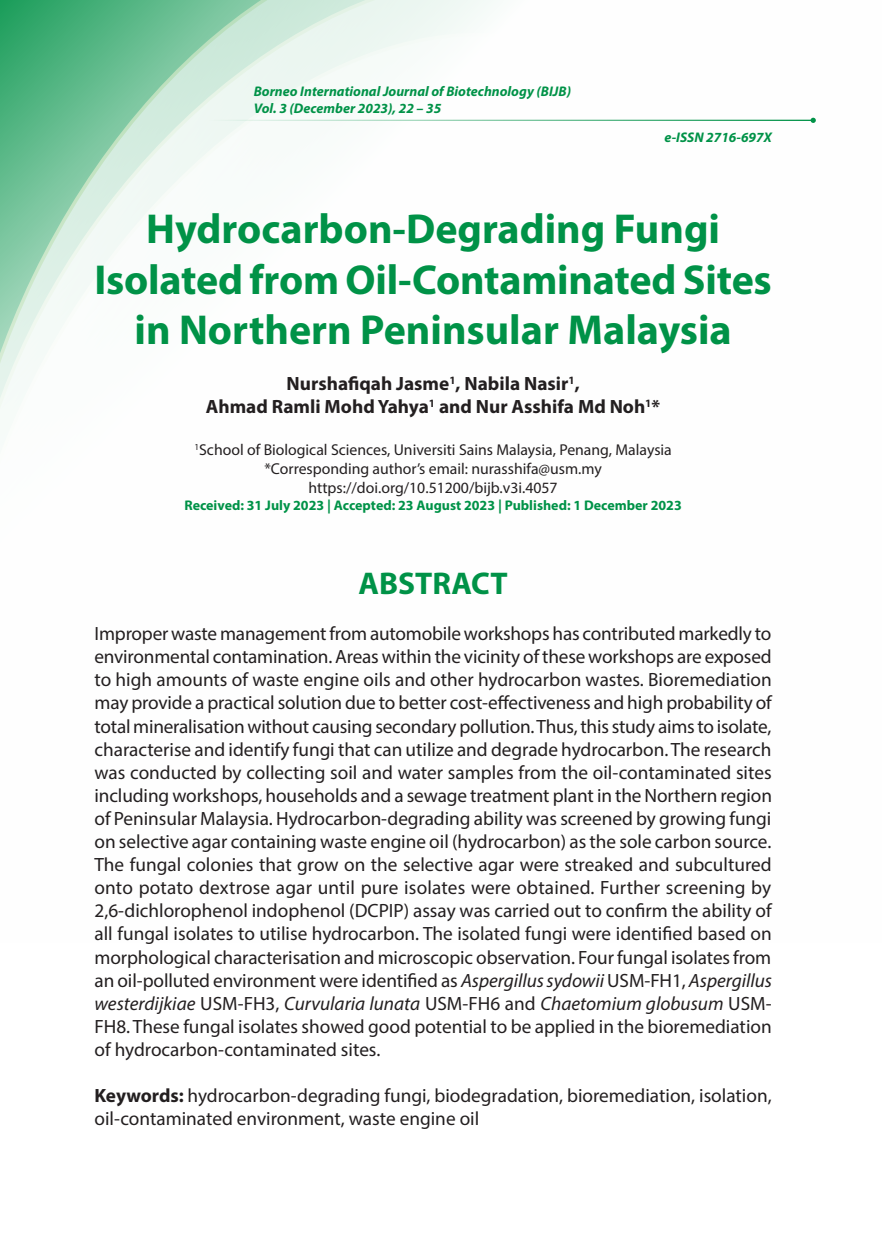
<style>
.page{position:relative;width:882px;height:1260px;background:#fff}
.page>*{position:absolute;margin:0;border:0;box-sizing:border-box;transform-origin:0 0}
.t1{font:700 42px/50.4px "Myriad Pro";color:#009247;text-align:center}
.t2{font:700 31.5px "Myriad Pro";color:#009247}
.t3{font:19.25px/23.1px "Myriad Pro";color:#231f20;text-align:justify}
.t4{font:700 19.25px/23.1px "Myriad Pro";color:#231f20;text-align:center}
.t5{font:15.75px/18.9px "Myriad Pro";color:#231f20;text-align:center}
.t6{font:italic 700 14px/16.8px "Myriad Pro";color:#009247}
.t7{font:700 14px "Myriad Pro";color:#009247}
.s1{font-style:italic}
.s2{font-weight:700}
</style>
<div class="page">
<svg style="left:0;top:0;width:697px;height:408px"></svg>
<hr style="left:195px;top:120px;width:618px;height:1px;background:#009247">
<svg style="left:811px;top:118px;width:5px;height:5px"></svg>
<p class="t6" style="left:254px;top:83px;width:319px">Borneo International Journal of Biotechnology (BIJB)<br>Vol. 3 (December 2023), 22 – 35</p>
<p class="t6" style="left:665px;top:128px;width:109px">e-ISSN 2716-697X</p>
<h1 class="t1" style="left:95px;top:203px;width:679px">Hydrocarbon-Degrading Fungi<br>Isolated from Oil-Contaminated Sites in Northern Peninsular Malaysia</h1>
<p class="t4" style="left:206px;top:372px;width:456px">Nurshafiqah Jasme<sup>1</sup>, Nabila Nasir<sup>1</sup>,<br>Ahmad Ramli Mohd Yahya<sup>1</sup> and Nur Asshifa Md Noh<sup>1</sup>*</p>
<p class="t5" style="left:194px;top:440px;width:479px"><sup>1</sup>School of Biological Sciences, Universiti Sains Malaysia, Penang, Malaysia *Corresponding author’s email: nurasshifa@usm.my https://doi.org/10.51200/bijb.v3i.4057</p>
<p class="t7" style="left:184px;top:496px;width:499px">Received: 31 July 2023 | Accepted: 23 August 2023 | Published: 1 December 2023</p>
<h2 class="t2" style="left:359px;top:563px;width:151px">ABSTRACT</h2>
<p class="t3" style="left:94px;top:622px;width:679px">Improper waste management from automobile workshops has contributed markedly to environmental contamination. Areas within the vicinity of these workshops are exposed to high amounts of waste engine oils and other hydrocarbon wastes. Bioremediation may provide a practical solution due to better cost-effectiveness and high probability of total mineralisation without causing secondary pollution. Thus, this study aims to isolate, characterise and identify fungi that can utilize and degrade hydrocarbon. The research was conducted by collecting soil and water samples from the oil-contaminated sites including workshops, households and a sewage treatment plant in the Northern region of Peninsular Malaysia. Hydrocarbon-degrading ability was screened by growing fungi on selective agar containing waste engine oil (hydrocarbon) as the sole carbon source.<br>The fungal colonies that grow on the selective agar were streaked and subcultured onto potato dextrose agar until pure isolates were obtained. Further screening by 2,6-dichlorophenol indophenol (DCPIP) assay was carried out to confirm the ability of all fungal isolates to utilise hydrocarbon. The isolated fungi were identified based on morphological characterisation and microscopic observation. Four fungal isolates from an oil-polluted environment were identified as <span class="s1">Aspergillus sydowii</span> USM-FH1, <span class="s1">Aspergillus westerdijkiae</span> USM-FH3, <span class="s1">Curvularia lunata</span> USM-FH6 and <span class="s1">Chaetomium globusum</span> USM-FH8. These fungal isolates showed good potential to be applied in the bioremediation of hydrocarbon-contaminated sites.</p>
<p class="t3" style="left:94px;top:1084px;width:679px"><span class="s2">Keywords:</span> hydrocarbon-degrading fungi, biodegradation, bioremediation, isolation, oil-contaminated environment, waste engine oil</p>
</div>
